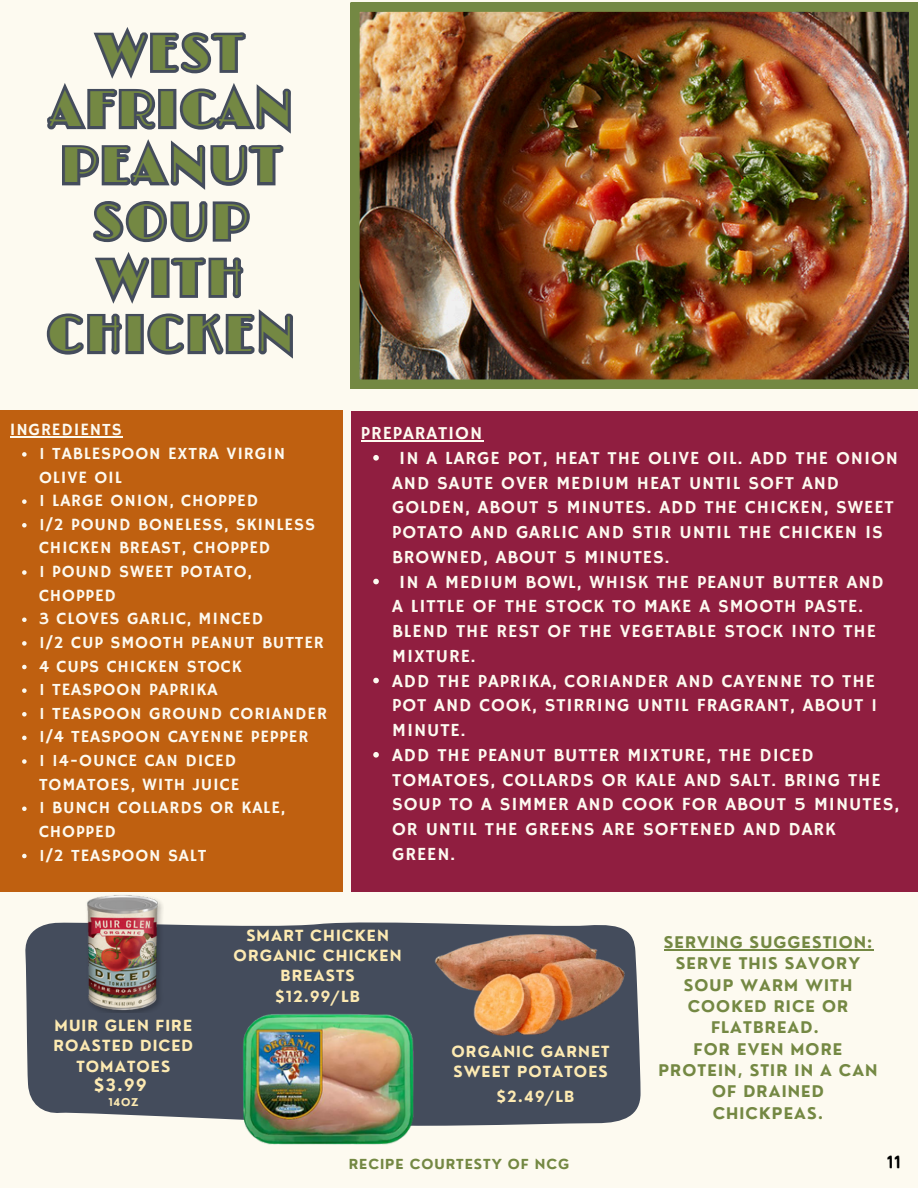
<style>
.page{position:relative;width:918px;height:1188px;background:#fdfaf0}
.page>*{position:absolute;margin:0;border:0;box-sizing:border-box;transform-origin:0 0}
.t1{font:49.5px/56.2px "Limelight";letter-spacing:.07em;color:#748843;text-align:center}
.t2{font:18.45px/24.8px "Hammersmith One";letter-spacing:.05em;color:#fdfaf0}
.t3{font:18px "Bobby Jones Soft";color:#000}
.t4{font:17.25px/23.7px "Hammersmith One";letter-spacing:.05em;color:#fdfaf0}
.t5{font:700 16.5px "Nourd";color:#fdeab2}
.t6{font:700 15.6px/21.3px "Nourd";letter-spacing:.07em;color:#748843;text-align:center}
.t7{font:700 15px/20.2px "Nourd";letter-spacing:.07em;color:#fdeab2;text-align:center}
.t8{font:700 13.5px "Nourd";letter-spacing:.07em;color:#748843}
.t9{font:700 10.5px "Nourd";color:#fdeab2}
</style>
<div class="page">
<div style="left:0;top:411px;width:342px;height:481px;background:#bf6010"></div>
<img style="left:351px;top:3px;width:567px;height:385px">
<div style="left:351px;top:411px;width:567px;height:481px;background:#901e40"></div>
<svg style="left:25px;top:922px;width:616px;height:204px;background:#505866"></svg>
<img style="left:83px;top:895px;width:80px;height:117px">
<img style="left:241px;top:1011px;width:175px;height:134px">
<img style="left:430px;top:922px;width:201px;height:122px">
<hr style="left:10px;top:436px;width:113px;height:2px;background:#fdfaf0">
<svg style="left:22px;top:452px;width:5px;height:5px"></svg>
<svg style="left:22px;top:499px;width:5px;height:5px"></svg>
<svg style="left:22px;top:523px;width:5px;height:5px"></svg>
<svg style="left:22px;top:570px;width:5px;height:5px"></svg>
<svg style="left:22px;top:618px;width:5px;height:4px"></svg>
<svg style="left:22px;top:641px;width:5px;height:5px"></svg>
<svg style="left:22px;top:665px;width:5px;height:4px"></svg>
<svg style="left:22px;top:688px;width:5px;height:5px"></svg>
<svg style="left:22px;top:712px;width:5px;height:5px"></svg>
<svg style="left:22px;top:736px;width:5px;height:4px"></svg>
<svg style="left:22px;top:759px;width:5px;height:5px"></svg>
<svg style="left:22px;top:807px;width:5px;height:4px"></svg>
<svg style="left:22px;top:854px;width:5px;height:4px"></svg>
<svg style="left:46px;top:27px;width:247px;height:332px"></svg>
<hr style="left:361px;top:440px;width:122px;height:1px;background:#fdfaf0">
<svg style="left:373px;top:455px;width:6px;height:6px"></svg>
<svg style="left:373px;top:579px;width:6px;height:5px"></svg>
<svg style="left:373px;top:678px;width:6px;height:5px"></svg>
<svg style="left:373px;top:752px;width:6px;height:6px"></svg>
<hr style="left:664px;top:949px;width:209px;height:1px;background:#748843">
<p class="t1" style="left:48px;top:27px;width:248px">WEST<br>AFRICAN<br>PEANUT<br>SOUP<br>WITH<br>CHICKEN</p>
<p class="t4" style="left:10px;top:419px;width:113px">INGREDIENTS</p>
<p class="t4" style="left:39px;top:442px;width:248px">1 TABLESPOON EXTRA VIRGIN<br>OLIVE OIL</p>
<p class="t4" style="left:39px;top:490px;width:221px">1 LARGE ONION, CHOPPED</p>
<p class="t4" style="left:39px;top:513px;width:278px">1/2 POUND BONELESS, SKINLESS<br>CHICKEN BREAST, CHOPPED</p>
<p class="t4" style="left:39px;top:560px;width:214px">1 POUND SWEET POTATO,<br>CHOPPED</p>
<p class="t4" style="left:39px;top:608px;width:226px">3 CLOVES GARLIC, MINCED</p>
<p class="t4" style="left:39px;top:631px;width:286px">1/2 CUP SMOOTH PEANUT BUTTER</p>
<p class="t4" style="left:39px;top:655px;width:204px">4 CUPS CHICKEN STOCK</p>
<p class="t4" style="left:39px;top:679px;width:180px">1 TEASPOON PAPRIKA</p>
<p class="t4" style="left:39px;top:702px;width:290px">1 TEASPOON GROUND CORIANDER</p>
<p class="t4" style="left:39px;top:726px;width:271px">1/4 TEASPOON CAYENNE PEPPER</p>
<p class="t4" style="left:39px;top:749px;width:202px">1 14-OUNCE CAN DICED<br>TOMATOES, WITH JUICE</p>
<h2 class="t4" style="left:39px;top:797px;width:248px">1 BUNCH COLLARDS OR KALE,<br>CHOPPED</h2>
<p class="t4" style="left:39px;top:844px;width:169px">1/2 TEASPOON SALT</p>
<p class="t2" style="left:361px;top:422px;width:123px">PREPARATION</p>
<p class="t2" style="left:392px;top:447px;width:507px;text-indent:7px">IN A LARGE POT, HEAT THE OLIVE OIL. ADD THE ONION AND SAUTE OVER MEDIUM HEAT UNTIL SOFT AND GOLDEN, ABOUT 5 MINUTES. ADD THE CHICKEN, SWEET POTATO AND GARLIC AND STIR UNTIL THE CHICKEN IS BROWNED, ABOUT 5 MINUTES.</p>
<p class="t2" style="left:392px;top:570px;width:493px;text-indent:7px">IN A MEDIUM BOWL, WHISK THE PEANUT BUTTER AND A LITTLE OF THE STOCK TO MAKE A SMOOTH PASTE.<br>BLEND THE REST OF THE VEGETABLE STOCK INTO THE MIXTURE.</p>
<p class="t2" style="left:392px;top:669px;width:487px">ADD THE PAPRIKA, CORIANDER AND CAYENNE TO THE<br>POT AND COOK, STIRRING UNTIL FRAGRANT, ABOUT 1<br>MINUTE.</p>
<h4 class="t2" style="left:392px;top:744px;width:508px">ADD THE PEANUT BUTTER MIXTURE, THE DICED TOMATOES, COLLARDS OR KALE AND SALT. BRING THE SOUP TO A SIMMER AND COOK FOR ABOUT 5 MINUTES, OR UNTIL THE GREENS ARE SOFTENED AND DARK GREEN.</h4>
<p class="t7" style="left:234px;top:925px;width:169px">SMART CHICKEN<br>ORGANIC CHICKEN<br>BREASTS</p>
<h4 class="t7" style="left:275px;top:986px;width:86px">$12.99/LB</h4>
<h4 class="t7" style="left:53px;top:1015px;width:141px">MUIR GLEN FIRE<br>ROASTED DICED<br>TOMATOES</h4>
<h4 class="t7" style="left:452px;top:1041px;width:160px;text-align:left">ORGANIC GARNET<br>SWEET POTATOES</h4>
<h4 class="t5" style="left:94px;top:1074px;width:54px">$3.99</h4>
<h4 class="t9" style="left:109px;top:1096px;width:32px">14OZ</h4>
<p class="t7" style="left:497px;top:1087px;width:79px">$2.49/LB</p>
<h4 class="t8" style="left:349px;top:1155px;width:222px">RECIPE COURTESTY OF NCG</h4>
<h4 class="t6" style="left:658px;top:931px;width:221px">SERVING SUGGESTION:<br>SERVE THIS SAVORY<br>SOUP WARM WITH<br>COOKED RICE OR<br>FLATBREAD.<br>FOR EVEN MORE<br>PROTEIN, STIR IN A CAN<br>OF DRAINED<br>CHICKPEAS.</h4>
<p class="t3" style="left:887px;top:1151px;width:15px">11</p>
</div>
